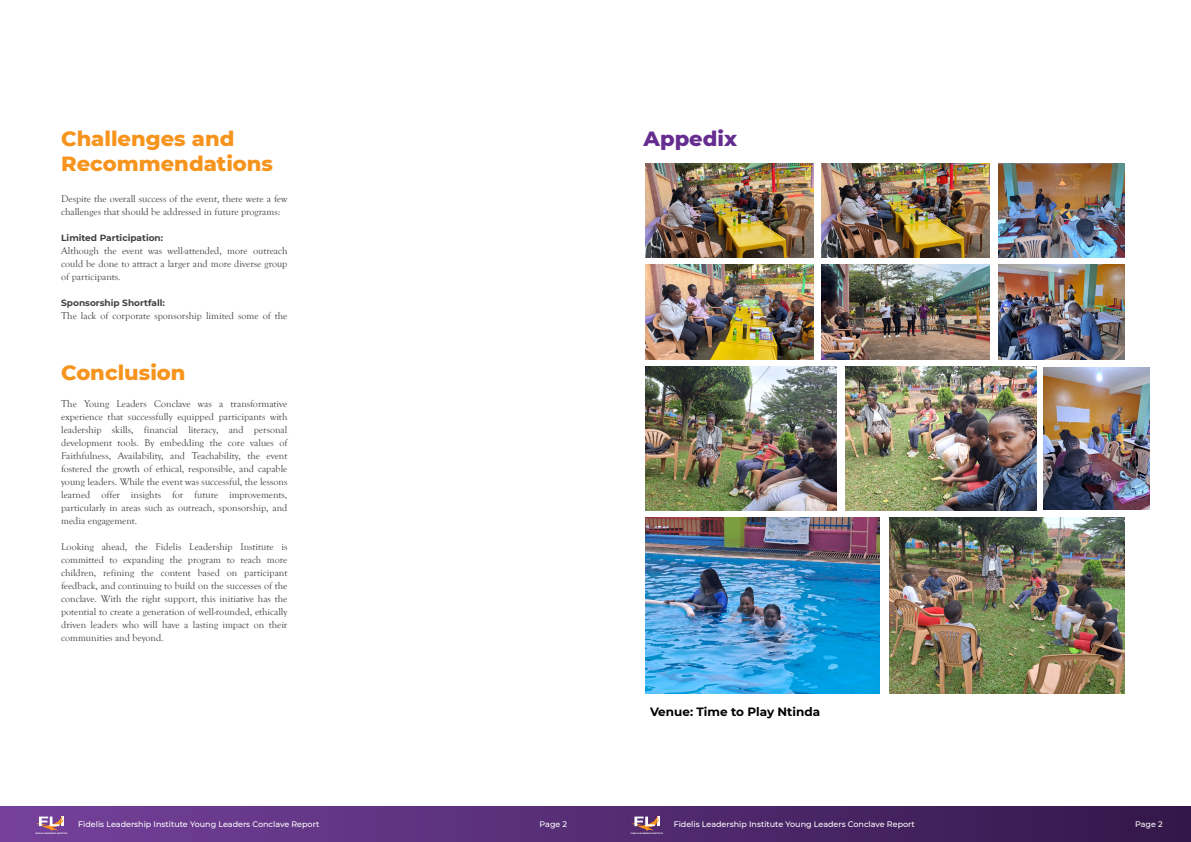
<style>
.page{position:relative;width:1191px;height:842px;background:#fff}
.page>*{position:absolute;margin:0;border:0;box-sizing:border-box;transform-origin:0 0}
.t1{font:800 21px/25.2px "Montserrat";color:#f7941d}
.t2{font:800 21px "Montserrat";color:#662d91}
.t3{font:700 12px "Montserrat";color:#000}
.t4{font:10px/13px "Goudy Old Style T";color:#414042;text-align:justify}
.t5{font:700 9px "Montserrat";color:#414042}
.t6{font:500 8px "Montserrat";color:#fff}
.t7{font:700 1.9px "Montserrat";color:#fff}
</style>
<div class="page">
<div style="left:0;top:806px;width:1191px;height:36px;background:linear-gradient(to right,#76429d,#34174a)"></div>
<svg style="left:35px;top:815px;width:29px;height:15px"></svg>
<svg style="left:631px;top:815px;width:28px;height:15px"></svg>
<img style="left:645px;top:163px;width:168px;height:95px">
<img style="left:821px;top:265px;width:168px;height:95px">
<img style="left:645px;top:265px;width:168px;height:95px">
<img style="left:821px;top:163px;width:168px;height:95px">
<img style="left:645px;top:518px;width:235px;height:176px">
<img style="left:889px;top:518px;width:235px;height:176px">
<img style="left:845px;top:367px;width:191px;height:143px">
<img style="left:645px;top:367px;width:192px;height:143px">
<img style="left:1043px;top:368px;width:106px;height:142px">
<img style="left:998px;top:265px;width:126px;height:95px">
<img style="left:998px;top:163px;width:126px;height:95px">
<h1 class="t1" style="left:61px;top:125px;width:213px">Challenges and<br>Recommendations</h1>
<h1 class="t2" style="left:643px;top:123px;width:95px">Appedix</h1>
<p class="t4" style="left:61px;top:192px;width:228px">Despite the overall success of the event, there were a few challenges that should be addressed in future programs:</p>
<p class="t5" style="left:61px;top:231px;width:103px">Limited Participation:</p>
<p class="t4" style="left:61px;top:244px;width:228px">Although the event was well-attended, more outreach could be done to attract a larger and more diverse group of participants.</p>
<p class="t5" style="left:61px;top:296px;width:105px">Sponsorship Shortfall:</p>
<p class="t4" style="left:61px;top:309px;width:228px">The lack of corporate sponsorship limited some of the</p>
<h1 class="t1" style="left:61px;top:358px;width:126px">Conclusion</h1>
<p class="t4" style="left:61px;top:398px;width:228px">The Young Leaders Conclave was a transformative experience that successfully equipped participants with leadership skills, financial literacy, and personal development tools. By embedding the core values of Faithfulness, Availability, and Teachability, the event fostered the growth of ethical, responsible, and capable young leaders. While the event was successful, the lessons learned offer insights for future improvements, particularly in areas such as outreach, sponsorship, and media engagement.</p>
<p class="t4" style="left:61px;top:541px;width:228px">Looking ahead, the Fidelis Leadership Institute is committed to expanding the program to reach more children, refining the content based on participant feedback, and continuing to build on the successes of the conclave. With the right support, this initiative has the potential to create a generation of well-rounded, ethically driven leaders who will have a lasting impact on their communities and beyond.</p>
<p class="t7" style="left:35px;top:832px;width:34px">FIDELIS LEADERSHIP INSTITUTE</p>
<p class="t6" style="left:78px;top:818px;width:243px">Fidelis Leadership Institute Young Leaders Conclave Report</p>
<p class="t6" style="left:539px;top:818px;width:29px">Page 2</p>
<p class="t3" style="left:650px;top:703px;width:172px">Venue: Time to Play Ntinda</p>
<p class="t7" style="left:631px;top:832px;width:34px">FIDELIS LEADERSHIP INSTITUTE</p>
<p class="t6" style="left:673px;top:818px;width:243px">Fidelis Leadership Institute Young Leaders Conclave Report</p>
<p class="t6" style="left:1135px;top:818px;width:29px">Page 2</p>
</div>
